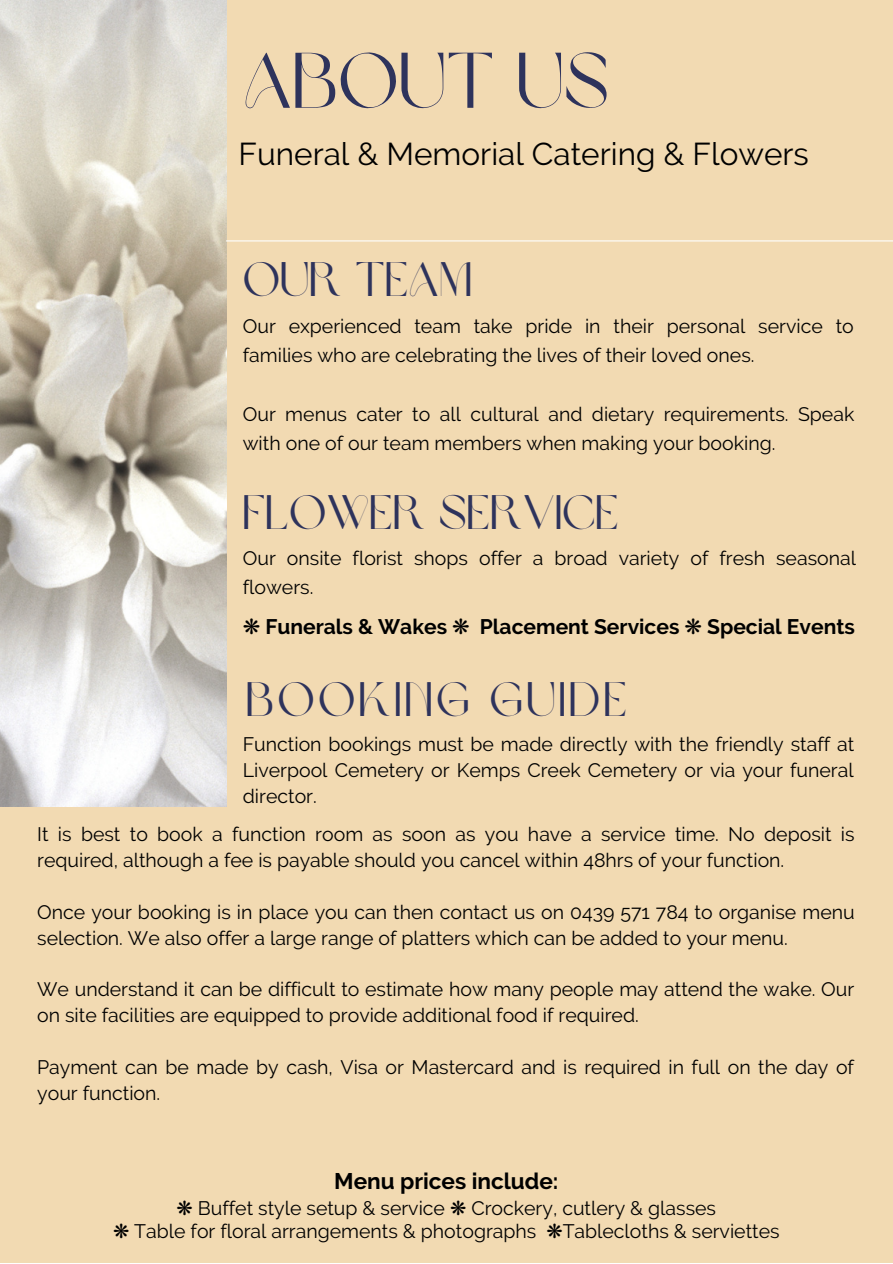
<style>
.page{position:relative;width:893px;height:1264px;background:#fff}
.page>*{position:absolute;margin:0;border:0;box-sizing:border-box;transform-origin:0 0}
.t1{font:78px "Brown Sugar";color:#2e335c}
.t2{font:48px "Brown Sugar";color:#2e335c}
.t3{font:48px "Brown Sugar";letter-spacing:.07em;color:#2e335c}
.t4{font:31.5px "Raleway";color:#000}
.t5{font:700 22.5px "Raleway";color:#000}
.t6{font:700 21px "Raleway";color:#000}
.t7{font:19.5px/25.8px "Raleway";color:#000}
.s1{font-family:"DejaVu Sans";font-weight:400}
.s2{font-family:"DejaVu Sans"}
</style>
<div class="page">
<div style="left:0;top:0;width:892px;height:1262px;background:#f2dab2"></div>
<img style="left:0;top:0;width:226px;height:806px">
<hr style="left:226px;top:240px;width:666px;height:1px;background:#fdfefe">
<h1 class="t1" style="left:243px;top:33px;width:368px">ABOUT US</h1>
<h3 class="t4" style="left:238px;top:135px;width:572px">Funeral &amp; Memorial Catering &amp; Flowers</h3>
<h2 class="t2" style="left:243px;top:250px;width:230px">OUR TEAM</h2>
<p class="t7" style="left:243px;top:311px;width:612px;line-height:29.2px">Our experienced team take pride in their personal service to families who are celebrating the lives of their loved ones.</p>
<p class="t7" style="left:243px;top:399px;width:613px;line-height:29.2px">Our menus cater to all cultural and dietary requirements. Speak with one of our team members when making your booking.</p>
<h2 class="t2" style="left:243px;top:483px;width:378px">FLOWER SERVICE</h2>
<p class="t7" style="left:243px;top:543px;width:614px;line-height:29.2px">Our onsite florist shops offer a broad variety of fresh seasonal flowers.</p>
<p class="t6" style="left:243px;top:615px;width:613px"><span class="s1">❋</span> Funerals &amp; Wakes <span class="s1">❋</span> Placement Services <span class="s1">❋</span> Special Events</p>
<h2 class="t3" style="left:246px;top:670px;width:382px">BOOKING GUIDE</h2>
<p class="t7" style="left:243px;top:731px;width:613px;text-align:justify">Function bookings must be made directly with the friendly staff at Liverpool Cemetery or Kemps Creek Cemetery or via your funeral director.</p>
<p class="t7" style="left:37px;top:821px;width:818px">It is best to book a function room as soon as you have a service time. No deposit is required, although a fee is payable should you cancel within 48hrs of your function.</p>
<p class="t7" style="left:37px;top:899px;width:819px">Once your booking is in place you can then contact us on 0439 571 784 to organise menu selection. We also offer a large range of platters which can be added to your menu.</p>
<p class="t7" style="left:37px;top:976px;width:818px">We understand it can be difficult to estimate how many people may attend the wake. Our on site facilities are equipped to provide additional food if required.</p>
<p class="t7" style="left:37px;top:1054px;width:818px">Payment can be made by cash, Visa or Mastercard and is required in full on the day of your function.</p>
<p class="t5" style="left:334px;top:1167px;width:226px">Menu prices include:</p>
<p class="t7" style="left:113px;top:1197px;width:668px;line-height:22.5px;text-align:center"><span class="s2">❋</span> Buffet style setup &amp; service <span class="s2">❋</span> Crockery, cutlery &amp; glasses<br><span class="s2">❋</span> Table for floral arrangements &amp; photographs <span class="s2">❋</span>Tablecloths &amp; serviettes</p>
</div>
